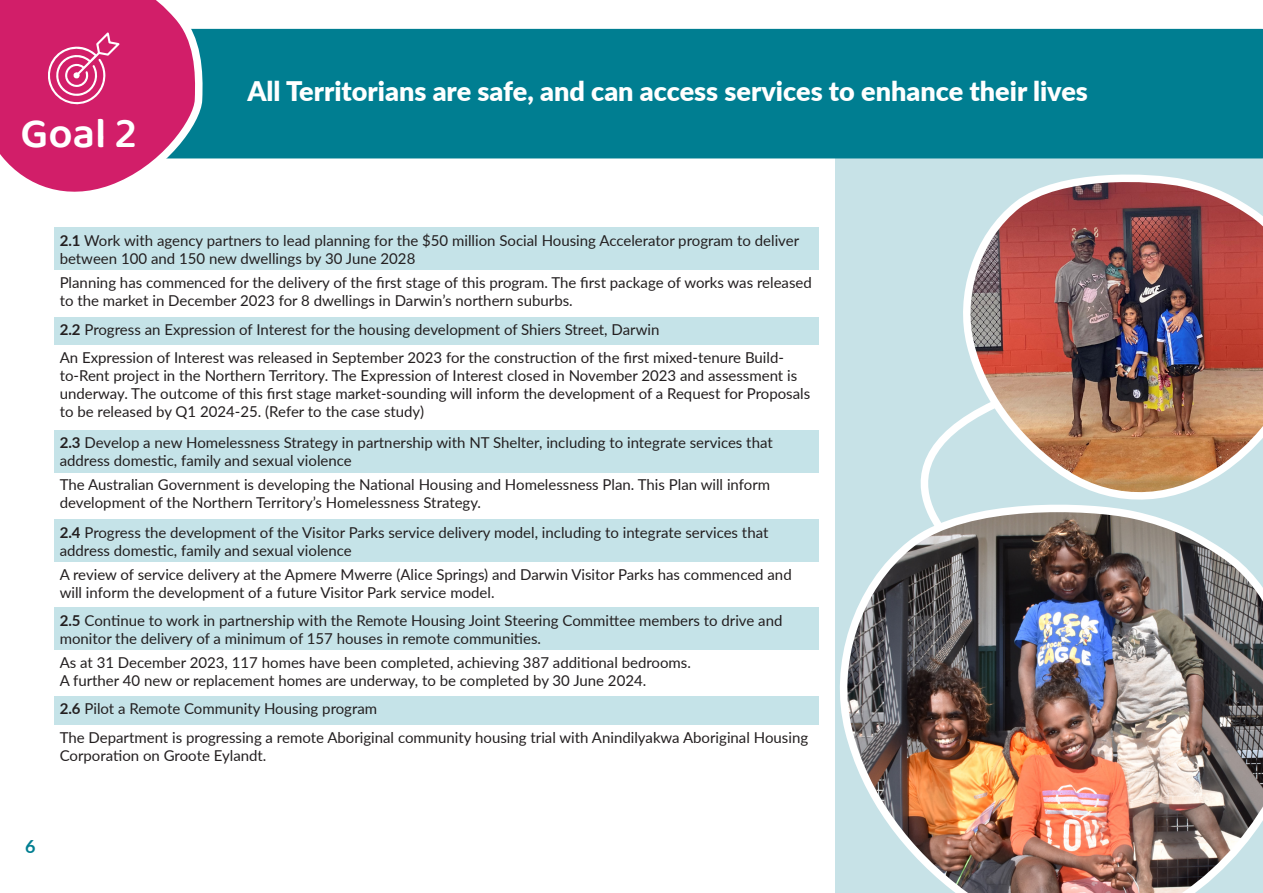
<style>
.page{position:relative;width:1263px;height:893px;background:#fff}
.page>*{position:absolute;margin:0;border:0;box-sizing:border-box;transform-origin:0 0}
.t1{font:42.75px "Baloo Bhaina 2";color:#fff}
.t2{font:900 27px "Lato";color:#fff}
.t3{font:700 18px "Lato";color:#007e91}
.t4{font:15px/18px "Lato";color:#231f20}
.s1{font-weight:700}
</style>
<div class="page">
<div style="left:835px;top:65px;width:428px;height:828px;background:#c7e2e7"></div>
<div style="left:208px;top:29px;width:1055px;height:129px;background:#007e91"></div>
<svg style="left:0;top:0;width:208px;height:192px"></svg>
<div style="left:54px;top:227px;width:765px;height:43px;background:#c5e3e8"></div>
<div style="left:54px;top:317px;width:765px;height:28px;background:#c5e3e8"></div>
<div style="left:54px;top:430px;width:765px;height:42px;background:#c5e3e8"></div>
<div style="left:54px;top:519px;width:765px;height:43px;background:#c5e3e8"></div>
<div style="left:54px;top:608px;width:765px;height:42px;background:#c5e3e8"></div>
<div style="left:54px;top:696px;width:765px;height:29px;background:#c5e3e8"></div>
<img style="left:963px;top:174px;width:300px;height:323px">
<svg style="left:920px;top:394px;width:84px;height:103px"></svg>
<img style="left:840px;top:497px;width:423px;height:396px">
<p class="t1" style="left:21px;top:107px;width:118px">Goal 2</p>
<p class="t2" style="left:247px;top:71px;width:842px">All Territorians are safe, and can access services to enhance their lives</p>
<p class="t4" style="left:60px;top:230px;width:741px"><span class="s1">2.1</span> Work with agency partners to lead planning for the $50 million Social Housing Accelerator program to deliver between 100 and 150 new dwellings by 30 June 2028</p>
<p class="t4" style="left:60px;top:273px;width:754px">Planning has commenced for the delivery of the first stage of this program. The first package of works was released to the market in December 2023 for 8 dwellings in Darwin’s northern suburbs.</p>
<p class="t4" style="left:60px;top:320px;width:601px"><span class="s1">2.2</span> Progress an Expression of Interest for the housing development of Shiers Street, Darwin</p>
<p class="t4" style="left:60px;top:348px;width:752px">An Expression of Interest was released in September 2023 for the construction of the first mixed-tenure Build&shy;to-Rent project in the Northern Territory. The Expression of Interest closed in November 2023 and assessment is underway. The outcome of this first stage market-sounding will inform the development of a Request for Proposals to be released by Q1 2024-25. (Refer to the case study)</p>
<p class="t4" style="left:60px;top:433px;width:715px"><span class="s1">2.3</span> Develop a new Homelessness Strategy in partnership with NT Shelter, including to integrate services that address domestic, family and sexual violence</p>
<p class="t4" style="left:60px;top:475px;width:712px">The Australian Government is developing the National Housing and Homelessness Plan. This Plan will inform development of the Northern Territory’s Homelessness Strategy.</p>
<p class="t4" style="left:60px;top:522px;width:710px"><span class="s1">2.4</span> Progress the development of the Visitor Parks service delivery model, including to integrate services that address domestic, family and sexual violence</p>
<p class="t4" style="left:60px;top:565px;width:733px">A review of service delivery at the Apmere Mwerre (Alice Springs) and Darwin Visitor Parks has commenced and will inform the development of a future Visitor Park service model.</p>
<p class="t4" style="left:60px;top:611px;width:724px"><span class="s1">2.5</span> Continue to work in partnership with the Remote Housing Joint Steering Committee members to drive and monitor the delivery of a minimum of 157 houses in remote communities.</p>
<p class="t4" style="left:60px;top:653px;width:633px">As at 31 December 2023, 117 homes have been completed, achieving 387 additional bedrooms.<br>A further 40 new or replacement homes are underway, to be completed by 30 June 2024.</p>
<p class="t4" style="left:60px;top:699px;width:319px"><span class="s1">2.6</span> Pilot a Remote Community Housing program</p>
<p class="t4" style="left:60px;top:728px;width:750px">The Department is progressing a remote Aboriginal community housing trial with Anindilyakwa Aboriginal Housing<br>Corporation on Groote Eylandt.</p>
<p class="t3" style="left:25px;top:834px;width:12px">6</p>
</div>
